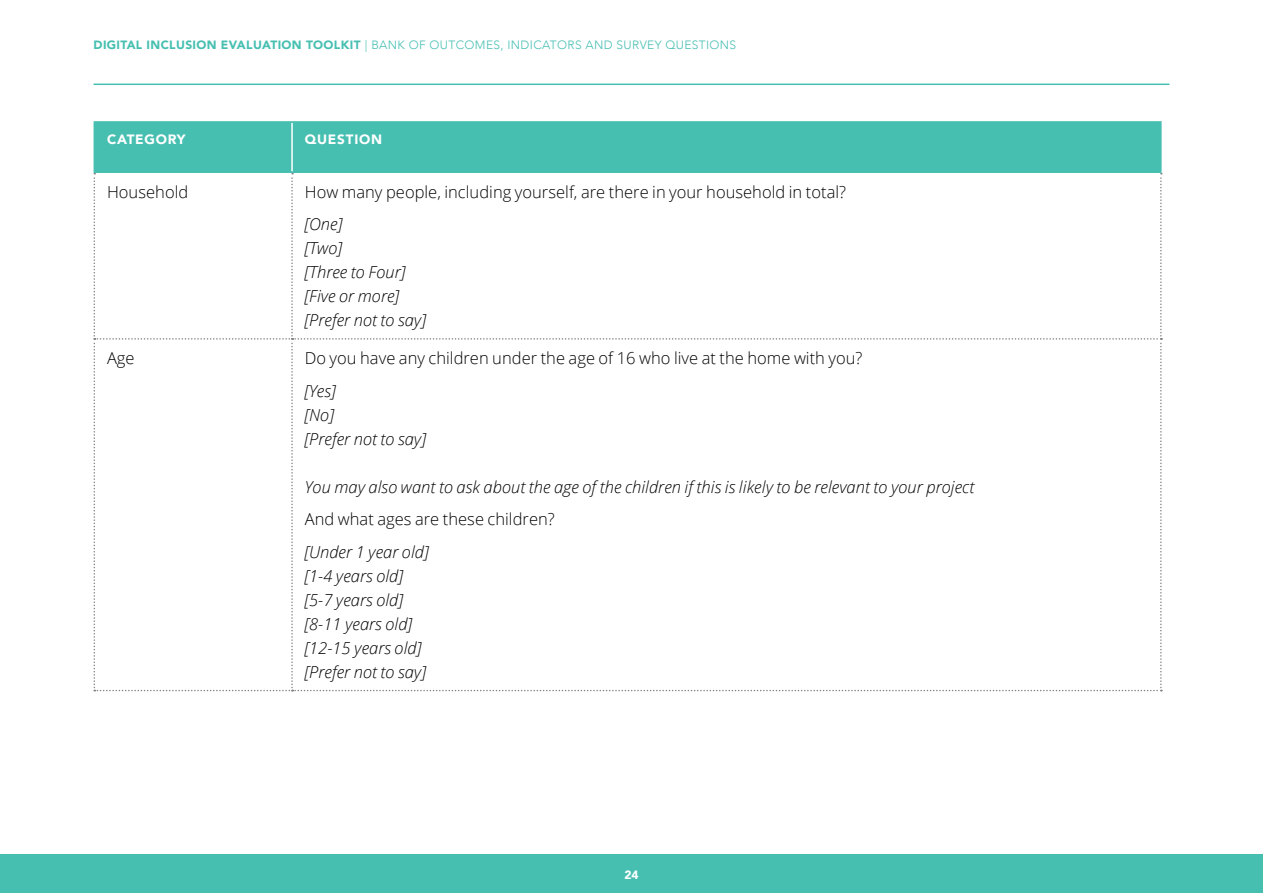
<style>
.page{position:relative;width:1263px;height:893px;background:#fff}
.page>*{position:absolute;margin:0;border:0;box-sizing:border-box;transform-origin:0 0}
.Body_copy_-_OpenSans{font:300 16.5px "Open Sans";color:#000}
.Question_options{font:italic 300 16.5px "Open Sans";color:#000}
.Body_copy_-_OpenSans-2{font:italic 300 16.5px "Open Sans";color:#000}
.Body_copy_-_OpenSans-3{font:900 13.5px "Avenir";letter-spacing:.06em;color:#fff}
.t1{font:300 12px "Avenir";letter-spacing:.03em;color:#46bfb1}
.t2{font:900 12px "Avenir";color:#fff}
.s1{font-weight:900}
</style>
<div class="page">
<div style="left:0;top:855px;width:1263px;height:38px;background:#46bfb1"></div>
<hr style="left:94px;top:84px;width:1075px;height:1px;background:#46bfb1">
<div style="left:95px;top:123px;width:1065px;height:48px;background:#46bfb1"></div>
<svg style="left:94px;top:173px;width:1068px;height:518px"></svg>
<hr style="left:291px;top:123px;width:2px;height:48px;background:#fff">
<hr style="left:94px;top:121px;width:198px;height:2px;background:#46bfb1">
<hr style="left:94px;top:123px;width:1px;height:48px;background:#46bfb1">
<hr style="left:94px;top:171px;width:198px;height:2px;background:#46bfb1">
<hr style="left:292px;top:121px;width:869px;height:2px;background:#46bfb1">
<hr style="left:1160px;top:123px;width:1px;height:48px;background:#46bfb1">
<hr style="left:292px;top:171px;width:869px;height:2px;background:#46bfb1">
<p class="t1" style="left:94px;top:37px;width:644px"><span class="s1">DIGITAL INCLUSION EVALUATION TOOLKIT</span> | BANK OF OUTCOMES, INDICATORS AND SURVEY QUESTIONS</p>
<p class="Body_copy_-_OpenSans-3" style="left:107px;top:128px;width:80px">CATEGORY</p>
<p class="Body_copy_-_OpenSans-3" style="left:305px;top:128px;width:79px">QUESTION</p>
<p class="Body_copy_-_OpenSans" style="left:107px;top:180px;width:83px">Household</p>
<p class="Body_copy_-_OpenSans" style="left:305px;top:180px;width:543px">How many people, including yourself, are there in your household in total?</p>
<p class="Question_options" style="left:305px;top:213px;width:39px">[One]</p>
<p class="Question_options" style="left:305px;top:237px;width:38px">[Two]</p>
<p class="Question_options" style="left:305px;top:261px;width:102px">[Three to Four]</p>
<p class="Question_options" style="left:305px;top:285px;width:96px">[Five or more]</p>
<p class="Question_options" style="left:305px;top:309px;width:122px">[Prefer not to say]</p>
<p class="Body_copy_-_OpenSans" style="left:107px;top:347px;width:29px">Age</p>
<p class="Body_copy_-_OpenSans" style="left:305px;top:347px;width:559px">Do you have any children under the age of 16 who live at the home with you?</p>
<p class="Question_options" style="left:305px;top:379px;width:32px">[Yes]</p>
<p class="Question_options" style="left:305px;top:403px;width:30px">[No]</p>
<p class="Question_options" style="left:305px;top:427px;width:122px">[Prefer not to say]</p>
<p class="Body_copy_-_OpenSans-2" style="left:305px;top:475px;width:671px">You may also want to ask about the age of the children if this is likely to be relevant to your project</p>
<p class="Body_copy_-_OpenSans" style="left:305px;top:508px;width:252px">And what ages are these children?</p>
<p class="Question_options" style="left:305px;top:540px;width:125px">[Under 1 year old]</p>
<p class="Question_options" style="left:305px;top:564px;width:99px">[1-4 years old]</p>
<p class="Question_options" style="left:305px;top:588px;width:99px">[5-7 years old]</p>
<p class="Question_options" style="left:305px;top:612px;width:109px">[8-11 years old]</p>
<p class="Question_options" style="left:305px;top:636px;width:118px">[12-15 years old]</p>
<p class="Question_options" style="left:305px;top:660px;width:122px">[Prefer not to say]</p>
<p class="t2" style="left:624px;top:864px;width:16px">24</p>
</div>
